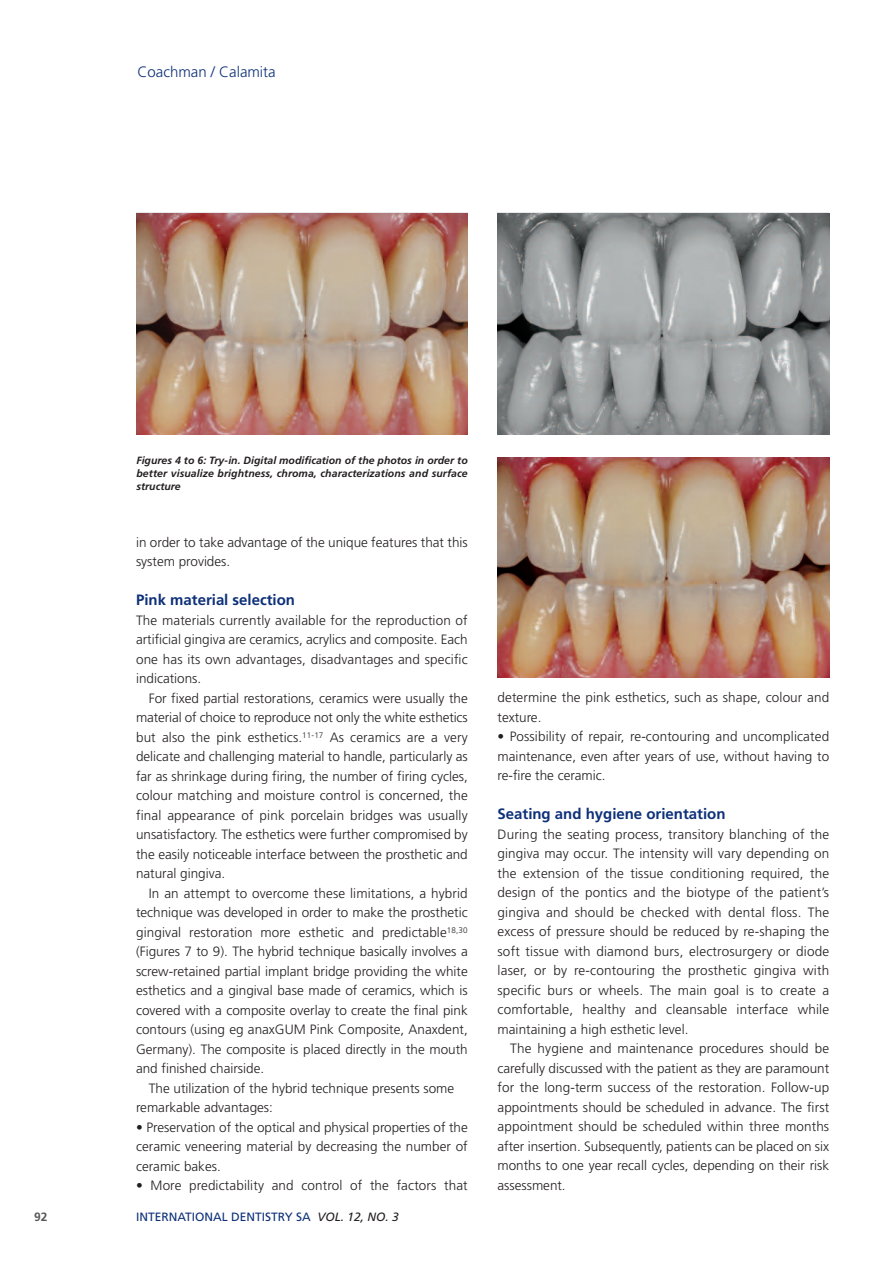
<style>
.page{position:relative;width:893px;height:1263px;background:#fff}
.page>*{position:absolute;margin:0;border:0;box-sizing:border-box;transform-origin:0 0}
.t1{font:700 15px "Frutiger";color:#0d3079}
.t2{font:300 15px "Frutiger";color:#0d3079}
.t3{font:300 13.5px/19.5px "Frutiger";color:#231f20;text-align:justify}
.t4{font:12px "Frutiger";color:#0d3079}
.t5{font:700 12px "Frutiger";color:#57585a}
.t6{font:italic 700 10.5px/12.6px "Frutiger";letter-spacing:.005em;color:#231f20;text-align:justify}
.s1{font-style:italic;color:#231f20}
</style>
<div class="page">
<img style="left:137px;top:214px;width:331px;height:221px">
<img style="left:497px;top:214px;width:332px;height:221px">
<img style="left:497px;top:458px;width:332px;height:220px">
<p class="t2" style="left:138px;top:65px;width:140px">Coachman / Calamita</p>
<p class="t6" style="left:136px;top:455px;width:333px">Figures 4 to 6: Try-in. Digital modification of the photos in order to better visualize brightness, chroma, characterizations and surface structure</p>
<p class="t3" style="left:136px;top:533px;width:333px">in order to take advantage of the unique features that this system provides.</p>
<p class="t1" style="left:136px;top:594px;width:160px">Pink material selection</p>
<p class="t3" style="left:136px;top:611px;width:333px">The materials currently available for the reproduction of artificial gingiva are ceramics, acrylics and composite. Each one has its own advantages, disadvantages and specific indications.</p>
<p class="t3" style="left:136px;top:689px;width:333px;text-indent:13px">For fixed partial restorations, ceramics were usually the material of choice to reproduce not only the white esthetics but also the pink esthetics.<sup>11-17</sup> As ceramics are a very delicate and challenging material to handle, particularly as far as shrinkage during firing, the number of firing cycles, colour matching and moisture control is concerned, the final appearance of pink porcelain bridges was usually unsatisfactory. The esthetics were further compromised by the easily noticeable interface between the prosthetic and natural gingiva.</p>
<p class="t3" style="left:136px;top:884px;width:333px;text-indent:13px">In an attempt to overcome these limitations, a hybrid technique was developed in order to make the prosthetic gingival restoration more esthetic and predictable<sup>18,30 </sup>(Figures 7 to 9). The hybrid technique basically involves a screw-retained partial implant bridge providing the white esthetics and a gingival base made of ceramics, which is covered with a composite overlay to create the final pink contours (using eg anaxGUM Pink Composite, Anaxdent, Germany). The composite is placed directly in the mouth and finished chairside.</p>
<p class="t3" style="left:136px;top:1079px;width:320px;text-indent:13px">The utilization of the hybrid technique presents some remarkable advantages:</p>
<p class="t3" style="left:136px;top:1118px;width:333px">• Preservation of the optical and physical properties of the ceramic veneering material by decreasing the number of ceramic bakes.</p>
<p class="t3" style="left:136px;top:1177px;width:333px">• More predictability and control of the factors that</p>
<p class="t5" style="left:34px;top:1212px;width:15px">92</p>
<p class="t4" style="left:136px;top:1212px;width:264px">INTERNATIONAL DENTISTRY SA <span class="s1">VOL. 12, NO. 3</span></p>
<p class="t3" style="left:497px;top:689px;width:333px">determine the pink esthetics, such as shape, colour and texture.</p>
<p class="t3" style="left:497px;top:728px;width:333px">• Possibility of repair, re-contouring and uncomplicated maintenance, even after years of use, without having to re-fire the ceramic.</p>
<p class="t1" style="left:497px;top:808px;width:230px">Seating and hygiene orientation</p>
<p class="t3" style="left:497px;top:825px;width:333px">During the seating process, transitory blanching of the gingiva may occur. The intensity will vary depending on the extension of the tissue conditioning required, the design of the pontics and the biotype of the patient’s gingiva and should be checked with dental floss. The excess of pressure should be reduced by re-shaping the soft tissue with diamond burs, electrosurgery or diode laser, or by re-contouring the prosthetic gingiva with specific burs or wheels. The main goal is to create a comfortable, healthy and cleansable interface while maintaining a high esthetic level.</p>
<p class="t3" style="left:497px;top:1040px;width:333px;text-indent:13px">The hygiene and maintenance procedures should be carefully discussed with the patient as they are paramount for the long-term success of the restoration. Follow-up appointments should be scheduled in advance. The first appointment should be scheduled within three months after insertion. Subsequently, patients can be placed on six months to one year recall cycles, depending on their risk assessment.</p>
</div>
